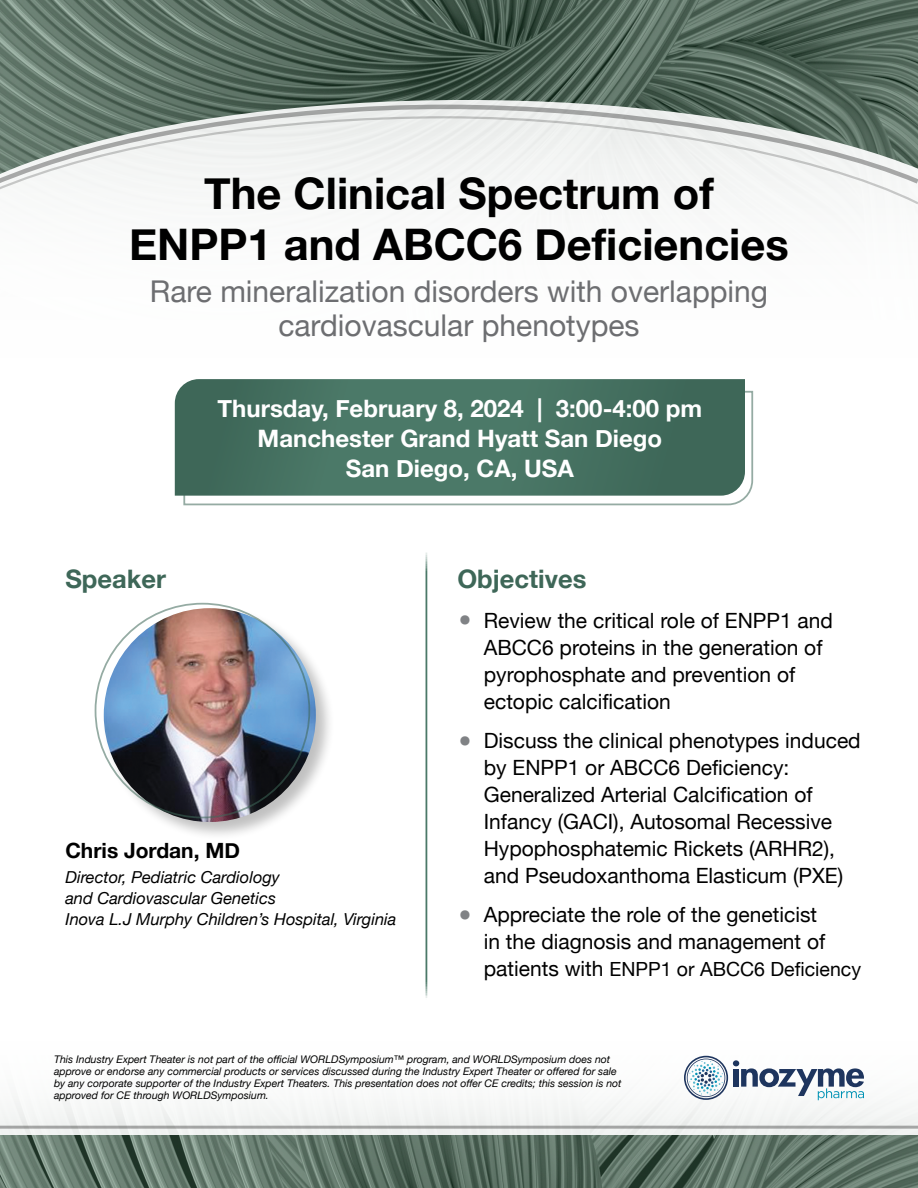
<style>
.page{position:relative;width:918px;height:1188px;background:#fff}
.page>*{position:absolute;margin:0;border:0;box-sizing:border-box;transform-origin:0 0}
.t1{font:700 43.5px/51px "Helvetica Neue";color:#000;text-align:center}
.t2{font:30px/34.5px "Helvetica Neue";color:#6d6e71;text-align:center}
.t3{font:700 25.5px "Helvetica Neue";color:#3e6758}
.t4{font:700 24px/30px "Helvetica Neue";color:#fff;text-align:center}
.t5{font:21px/27px "Helvetica Neue";color:#000}
.t6{font:700 21px "Helvetica Neue";color:#000}
.t7{font:19.5px "Helvetica Neue";color:#000}
.t8{font:italic 16.5px/21px "Helvetica Neue";color:#000}
.t9{font:italic 10.5px/12px "Helvetica Neue";color:#000}
.s1{font-size:42px;color:#808285}
.s2{font-size:21px}
</style>
<div class="page">
<img style="left:0;top:0;width:918px;height:100px">
<img style="left:0;top:1135px;width:918px;height:53px">
<svg style="left:0;top:100px;width:918px;height:347px"></svg>
<svg style="left:0;top:102px;width:918px;height:13px;background:#85938b"></svg>
<svg style="left:0;top:115px;width:918px;height:91px"></svg>
<hr style="left:0;top:1126px;width:918px;height:3px;background:#000">
<hr style="left:426px;top:549px;width:1px;height:510px;background:#4b7968">
<svg style="left:684px;top:1056px;width:180px;height:44px"></svg>
<div style="left:102px;top:606px;width:233px;height:235px;background:#000;opacity:.25"></div>
<img style="left:104px;top:608px;width:212px;height:214px">
<svg style="left:183px;top:390px;width:571px;height:116px"></svg>
<svg style="left:175px;top:379px;width:570px;height:117px;background:#467262"></svg>
<h1 class="t1" style="left:129px;top:169px;width:661px">The Clinical Spectrum of<br>ENPP1 and ABCC6 Deficiencies</h1>
<h2 class="t2" style="left:150px;top:275px;width:620px">Rare mineralization disorders with overlapping cardiovascular phenotypes</h2>
<p class="t4" style="left:218px;top:394px;width:486px">Thursday, February 8, 2024 | 3:00-4:00 pm<br>Manchester Grand Hyatt San Diego<br>San Diego, CA, USA</p>
<p class="t3" style="left:65px;top:559px;width:102px">Speaker</p>
<p class="t3" style="left:457px;top:559px;width:130px">Objectives</p>
<p class="t5" style="left:484px;top:608px;width:351px;text-indent:-26px"><span class="s1">•</span> Review the critical role of ENPP1 and<br>ABCC6 proteins in the generation of pyrophosphate and prevention of ectopic calcification</p>
<p class="t5" style="left:484px;top:728px;width:378px;text-indent:-26px"><span class="s1">•</span> Discuss the clinical phenotypes induced by ENPP1 or ABCC6 Deficiency:<br>Generalized Arterial Calcification of Infancy (GACI), Autosomal Recessive Hypophosphatemic Rickets (ARHR2), and Pseudoxanthoma Elasticum (PXE)</p>
<p class="t5" style="left:484px;top:903px;width:343px;text-indent:-26px"><span class="s1">•</span> Appreciate the role of the geneticist in the diagnosis and management of</p>
<p class="t7" style="left:484px;top:955px;width:379px"><span class="s2">patients with</span> ENPP1 or ABCC6 Deficiency</p>
<p class="t6" style="left:65px;top:834px;width:176px">Chris Jordan, MD</p>
<p class="t8" style="left:65px;top:868px;width:333px">Director, Pediatric Cardiology<br>and Cardiovascular Genetics<br>Inova L.J Murphy Children’s Hospital, Virginia</p>
<p class="t9" style="left:54px;top:1054px;width:569px">This Industry Expert Theater is not part of the official WORLDSymposium™ program, and WORLDSymposium does not approve or endorse any commercial products or services discussed during the Industry Expert Theater or offered for sale by any corporate supporter of the Industry Expert Theaters. This presentation does not offer CE credits; this session is not approved for CE through WORLDSymposium.</p>
</div>
